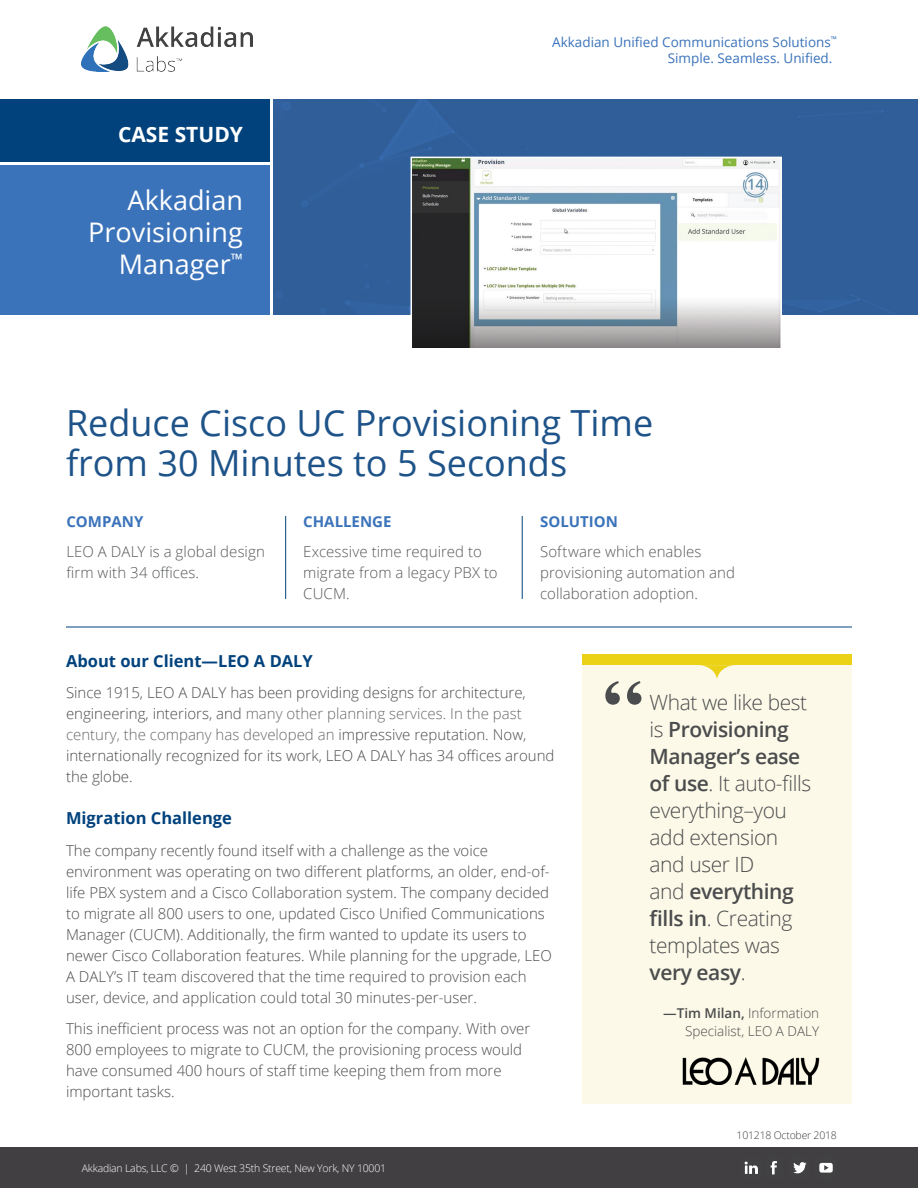
<style>
.page{position:relative;width:918px;height:1188px;background:#fff}
.page>*{position:absolute;margin:0;border:0;box-sizing:border-box;transform-origin:0 0}
.Body_Copy{font:600 94.5px "Bembo Std";color:#4b4c4d}
.intro_2{font:36px/40.5px "Open Sans";color:#1e5389}
.Intro_1{font:27px/32.4px "Open Sans";color:#fff;text-align:right}
.Body_Copy-2{font:300 21px/27px "Open Sans";letter-spacing:-.02em;color:#4b4c4d}
.Intro_1-2{font:700 21px "Open Sans";color:#fff}
.IM_CS_Trio_Sub_Head{font:700 16.5px "Open Sans";color:#01427c}
.Body_Copy-3{font:300 15px/21px "Open Sans";color:#4b4c4d}
.IM_CS_Trio_Text{font:300 15px/21px "Open Sans";letter-spacing:.005em;color:#57585a}
.IM_CS_Trio_Sub_Head-2{font:700 15px "Open Sans";color:#3b73ba}
.IM_CS_Trio_Text-2{font:700 15px "Open Sans";color:#3b73ba}
.t1{font:13.5px "Open Sans";color:#3b73ba}
.Body_Copy-4{font:300 13.5px/18px "Open Sans";color:#4b4c4d;text-align:right}
.t2{font:300 10.5px "Open Sans";letter-spacing:-.02em;color:#fff}
.t3{font:300 10.5px "Open Sans";letter-spacing:-.02em;color:#413f41}
.s1{color:#69696c}
.s2{font-weight:600}
</style>
<div class="page">
<div style="left:0;top:99px;width:270px;height:216px;background:#01427c"></div>
<div style="left:0;top:1148px;width:918px;height:40px;background:#413f41"></div>
<div style="left:273px;top:99px;width:645px;height:216px;background:#305e98"></div>
<svg style="left:410px;top:156px;width:373px;height:192px"></svg>
<div style="left:0;top:164px;width:270px;height:151px;background:#3b73ba"></div>
<img style="left:81px;top:27px;width:172px;height:45px">
<svg style="left:744px;top:1161px;width:33px;height:14px"></svg>
<svg style="left:793px;top:1162px;width:14px;height:12px"></svg>
<svg style="left:819px;top:1162px;width:14px;height:11px"></svg>
<hr style="left:0;top:162px;width:270px;height:3px;background:#fff">
<hr style="left:66px;top:627px;width:786px;height:1px;background:#01427c">
<div style="left:582px;top:665px;width:270px;height:439px;background:#fcf9e8"></div>
<div style="left:582px;top:654px;width:270px;height:11px;background:#ebd217"></div>
<svg style="left:700px;top:665px;width:34px;height:14px"></svg>
<img style="left:682px;top:1057px;width:137px;height:28px">
<hr style="left:522px;top:516px;width:1px;height:83px;background:#01427c">
<hr style="left:285px;top:516px;width:1px;height:83px;background:#01427c">
<p class="Intro_1-2" style="left:118px;top:120px;width:126px">CASE STUDY</p>
<p class="Intro_1" style="left:88px;top:183px;width:156px">Akkadian<br>Provisioning<br>Manager<sup>™</sup></p>
<p class="t1" style="left:552px;top:32px;width:286px">Akkadian Unified Communications Solutions<sup>™</sup></p>
<p class="t1" style="left:668px;top:49px;width:166px">Simple. Seamless. Unified.</p>
<p class="intro_2" style="left:66px;top:401px;width:589px">Reduce Cisco UC Provisioning Time from 30 Minutes to 5 Seconds</p>
<p class="IM_CS_Trio_Sub_Head-2" style="left:66px;top:511px;width:78px">COMPANY</p>
<p class="IM_CS_Trio_Text" style="left:66px;top:541px;width:200px">LEO A DALY is a global design firm with 34 offices.</p>
<p class="IM_CS_Trio_Text-2" style="left:303px;top:511px;width:90px">CHALLENGE</p>
<p class="IM_CS_Trio_Text" style="left:303px;top:541px;width:196px">Excessive time required to migrate from a legacy PBX to<br>CUCM.</p>
<p class="IM_CS_Trio_Sub_Head-2" style="left:540px;top:511px;width:79px">SOLUTION</p>
<p class="IM_CS_Trio_Text" style="left:540px;top:541px;width:197px">Software which enables provisioning automation and collaboration adoption.</p>
<p class="IM_CS_Trio_Sub_Head" style="left:66px;top:649px;width:248px">About our Client—LEO A DALY</p>
<p class="Body_Copy-3" style="left:66px;top:682px;width:490px">Since 1915, LEO A DALY has been providing designs for architecture, engineering, interiors, and <span class="s1">many other planning services. In the past century, the company has developed an</span> impressive reputation. Now, internationally recognized for its work, LEO A DALY has 34 offices around the globe.</p>
<p class="IM_CS_Trio_Sub_Head" style="left:66px;top:806px;width:167px">Migration Challenge</p>
<p class="Body_Copy-3" style="left:66px;top:839px;width:488px">The company recently found itself with a challenge as the voice environment was operating on two different platforms, an older, end-of&shy;life PBX system and a Cisco Collaboration system. The company decided to migrate all 800 users to one, updated Cisco Unified Communications Manager (CUCM). Additionally, the firm wanted to update its users to newer Cisco Collaboration features. While planning for the upgrade, LEO A DALY’s IT team discovered that the time required to provision each user, device, and application could total 30 minutes-per-user.</p>
<p class="Body_Copy-3" style="left:66px;top:1018px;width:466px">This inefficient process was not an option for the company. With over 800 employees to migrate to CUCM, the provisioning process would have consumed 400 hours of staff time keeping them from more important tasks.</p>
<p class="t2" style="left:82px;top:1161px;width:306px">Akkadian Labs, LLC © | 240 West 35th Street, New York, NY 10001</p>
<p class="Body_Copy" style="left:599px;top:662px;width:51px">“</p>
<p class="Body_Copy-2" style="left:650px;top:689px;width:163px">What we like best is <span class="s2">Provisioning<br>Manager’s ease of use</span>. It auto-fills everything–you add extension and user ID<br>and <span class="s2">everything fills in</span>. Creating templates was <span class="s2">very easy</span>.</p>
<p class="Body_Copy-4" style="left:663px;top:1003px;width:157px"><span class="s2">—Tim Milan,</span> Information<br>Specialist, LEO A DALY</p>
<p class="t3" style="left:737px;top:1127px;width:102px">101218 October 2018</p>
</div>
